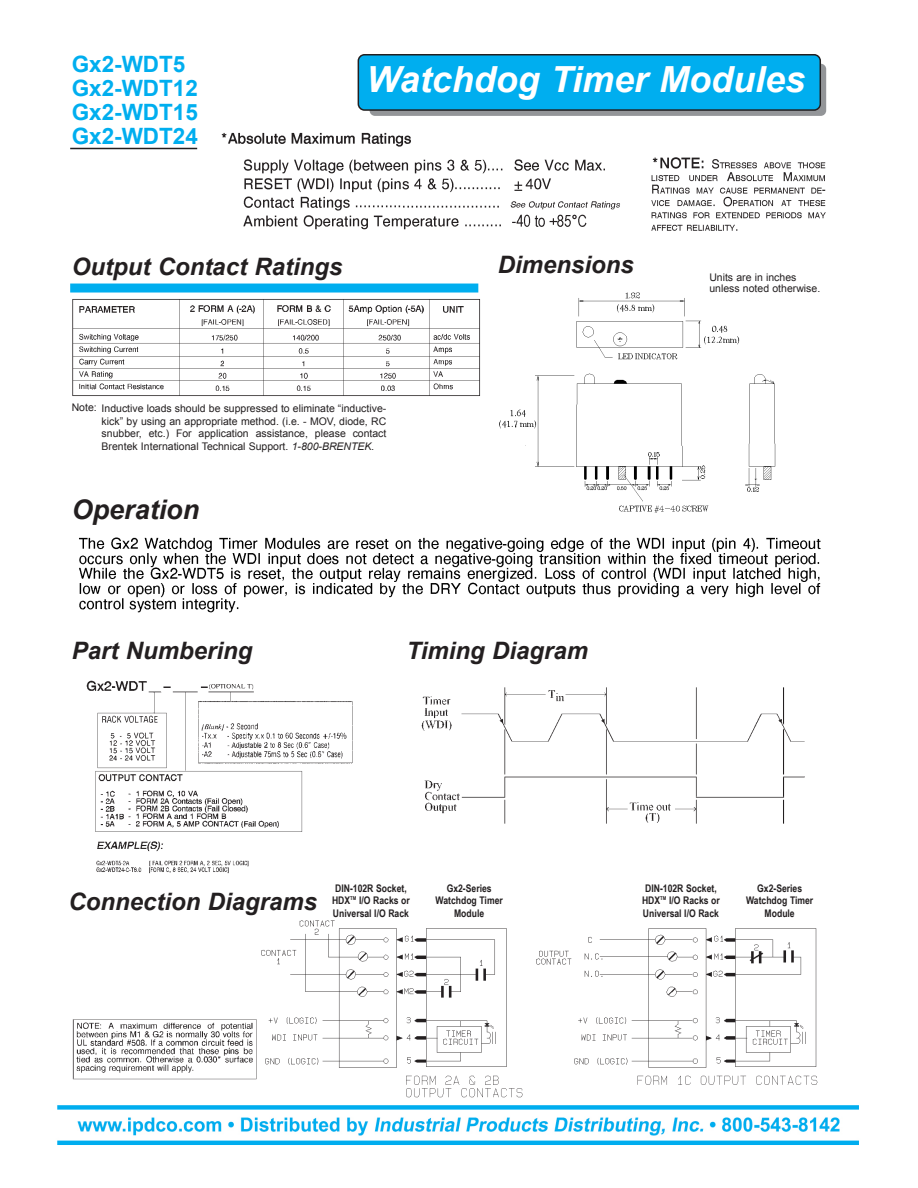
<style>
.page{position:relative;width:918px;height:1188px;background:#fff}
.page>*{position:absolute;margin:0;border:0;box-sizing:border-box;transform-origin:0 0}
.t1{font:italic 700 36px "Arial";color:#fff}
.t2{font:italic 700 27px "Arial";color:#231f20}
.t3{font:italic 700 24px "Arial";color:#231f20}
.t4{font:700 22.5px/24px "Arial";color:#00aeef}
.t5{font:10.5px/12.6px "Arial";color:#231f20}
.t6{font:700 10.5px/12.6px "Arial Narrow";color:#231f20}
.s1{font-style:italic}
</style>
<div class="page">
<img style="left:72px;top:299px;width:409px;height:97px">
<img style="left:421px;top:687px;width:384px;height:137px">
<div style="left:370px;top:64px;width:456px;height:52px;background:#939598;border-radius:5px"></div>
<svg style="left:358px;top:54px;width:463px;height:57px;background:#02a5e2"></svg>
<div style="left:70px;top:284px;width:408px;height:9px;background:#00aeef"></div>
<img style="left:499px;top:292px;width:277px;height:221px">
<img style="left:406px;top:1075px;width:412px;height:23px">
<img style="left:86px;top:680px;width:267px;height:194px">
<hr style="left:70px;top:148px;width:127px;height:1px;background:#231f20">
<img style="left:221px;top:132px;width:605px;height:99px">
<img style="left:79px;top:537px;width:742px;height:76px">
<img style="left:72px;top:1019px;width:185px;height:61px">
<img style="left:252px;top:920px;width:565px;height:152px">
<img style="left:57px;top:1105px;width:802px;height:40px">
<svg style="left:399px;top:1114px;width:8px;height:9px"></svg>
<svg style="left:623px;top:1114px;width:9px;height:9px"></svg>
<h3 class="t4" style="left:72px;top:52px;width:128px">Gx2-WDT5<br>Gx2-WDT12<br>Gx2-WDT15<br>Gx2-WDT24</h3>
<h1 class="t1" style="left:367px;top:59px;width:440px">Watchdog Timer Modules</h1>
<h3 class="t3" style="left:72px;top:254px;width:272px">Output Contact Ratings</h3>
<h3 class="t3" style="left:498px;top:251px;width:138px">Dimensions</h3>
<p class="t5" style="left:709px;top:273px;width:112px;line-height:10.5px">Units are in inches unless noted otherwise.</p>
<p class="t5" style="left:72px;top:401px;width:27px">Note:</p>
<p class="t5" style="left:102px;top:402px;width:286px;text-align:justify">Inductive loads should be suppressed to eliminate “inductive&shy;kick” by using an appropriate method. (i.e. - MOV, diode, RC snubber, etc.) For application assistance, please contact Brentek International Technical Support. <span class="s1">1-800-BRENTEK.</span></p>
<h2 class="t2" style="left:72px;top:495px;width:129px">Operation</h2>
<h3 class="t3" style="left:72px;top:637px;width:182px">Part Numbering</h3>
<h3 class="t3" style="left:406px;top:637px;width:183px">Timing Diagram</h3>
<h3 class="t3" style="left:68px;top:888px;width:250px">Connection Diagrams</h3>
<p class="t6" style="left:332px;top:881px;width:79px">DIN-102R Socket,<br>HDX<sup>TM</sup> I/O Racks or<br>Universal I/O Rack</p>
<p class="t6" style="left:436px;top:881px;width:69px;text-align:center">Gx2-Series<br>Watchdog Timer<br>Module</p>
<p class="t6" style="left:642px;top:881px;width:79px">DIN-102R Socket,<br>HDX<sup>TM</sup> I/O Racks or<br>Universal I/O Rack</p>
<p class="t6" style="left:746px;top:881px;width:69px;text-align:center">Gx2-Series<br>Watchdog Timer<br>Module</p>
</div>
